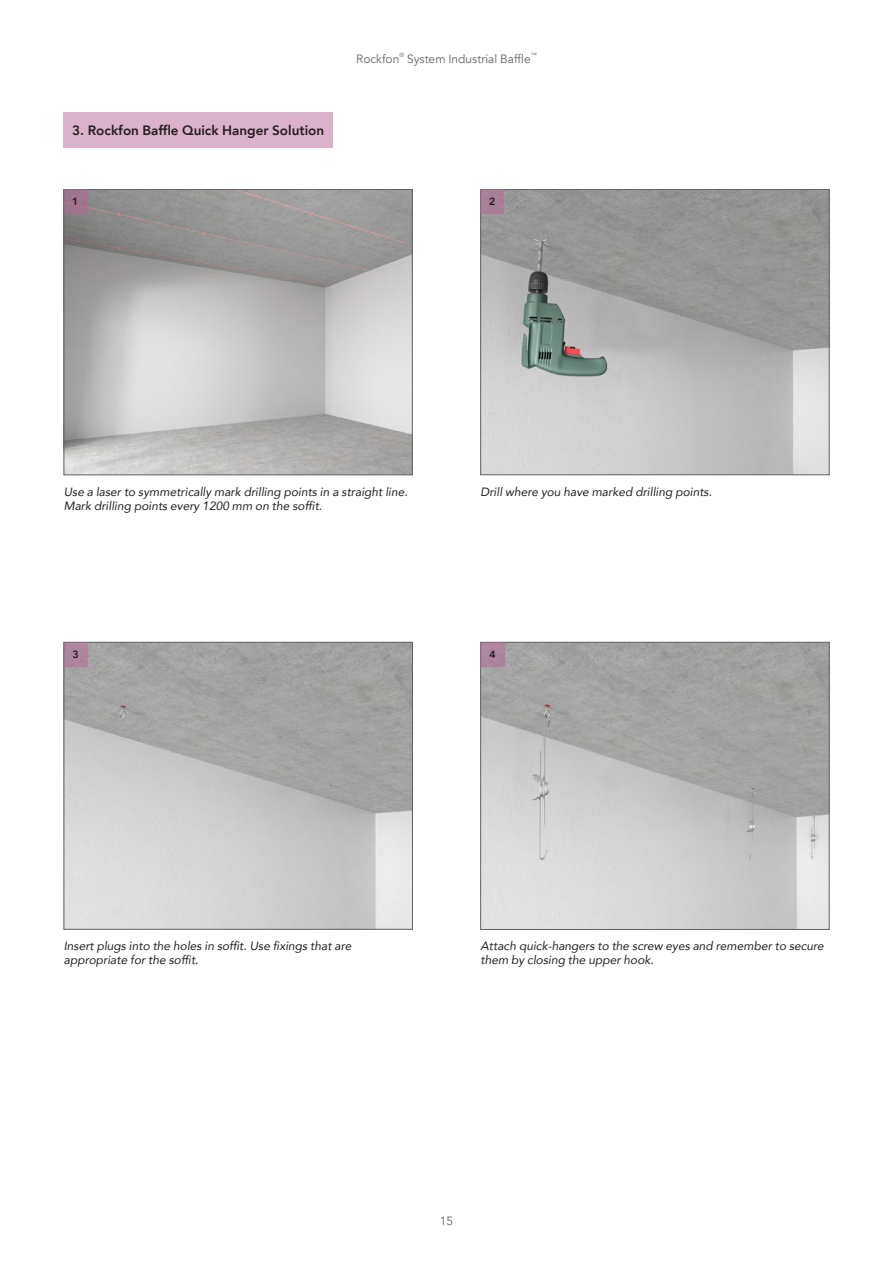
<style>
.page{position:relative;width:893px;height:1263px;background:#fff}
.page>*{position:absolute;margin:0;border:0;box-sizing:border-box;transform-origin:0 0}
.t1{font:800 13.5px "Avenir";color:#231f20}
.t2{font:italic 12px/14.2px "Avenir";color:#231f20}
.t3{font:12px "Avenir";color:#636466}
.t4{font:800 10.5px "Avenir";color:#231f20}
.t5{font:6px "Avenir";color:#636466}
</style>
<div class="page">
<img style="left:66px;top:191px;width:344px;height:282px">
<div style="left:64px;top:189px;width:348px;height:286px;border:1px solid #636466"></div>
<img style="left:482px;top:191px;width:345px;height:282px">
<div style="left:480px;top:189px;width:349px;height:286px;border:1px solid #636466"></div>
<img style="left:66px;top:644px;width:345px;height:283px">
<div style="left:64px;top:642px;width:349px;height:287px;border:1px solid #636466"></div>
<img style="left:482px;top:644px;width:345px;height:283px">
<div style="left:480px;top:642px;width:349px;height:287px;border:1px solid #636466"></div>
<div style="left:64px;top:642px;width:23px;height:24px;background:#ae859f"></div>
<div style="left:64px;top:189px;width:24px;height:25px;background:#9e758e"></div>
<div style="left:480px;top:189px;width:24px;height:25px;background:#a77e97"></div>
<div style="left:480px;top:642px;width:25px;height:24px;background:#ae859e"></div>
<div style="left:64px;top:113px;width:269px;height:35px;background:#dbb2cb"></div>
<p class="t1" style="left:72px;top:120px;width:253px">3. Rockfon Baffle Quick Hanger Solution</p>
<p class="t3" style="left:356px;top:52px;width:45px">Rockfon</p>
<p class="t5" style="left:399px;top:51px;width:6px">®</p>
<p class="t3" style="left:407px;top:52px;width:125px">System Industrial Baffle</p>
<p class="t5" style="left:531px;top:51px;width:7px">™</p>
<p class="t4" style="left:72px;top:193px;width:8px">1</p>
<p class="t4" style="left:489px;top:193px;width:8px">2</p>
<p class="t2" style="left:64px;top:484px;width:346px">Use a laser to symmetrically mark drilling points in a straight line.<br>Mark drilling points every 1200 mm on the soffit.</p>
<p class="t4" style="left:73px;top:646px;width:8px">3</p>
<p class="t2" style="left:480px;top:485px;width:233px">Drill where you have marked drilling points.</p>
<p class="t4" style="left:489px;top:646px;width:8px">4</p>
<p class="t2" style="left:64px;top:938px;width:289px">Insert plugs into the holes in soffit. Use fixings that are appropriate for the soffit.</p>
<p class="t2" style="left:480px;top:938px;width:345px">Attach quick-hangers to the screw eyes and remember to secure them by closing the upper hook.</p>
<p class="t3" style="left:440px;top:1213px;width:15px">15</p>
</div>
